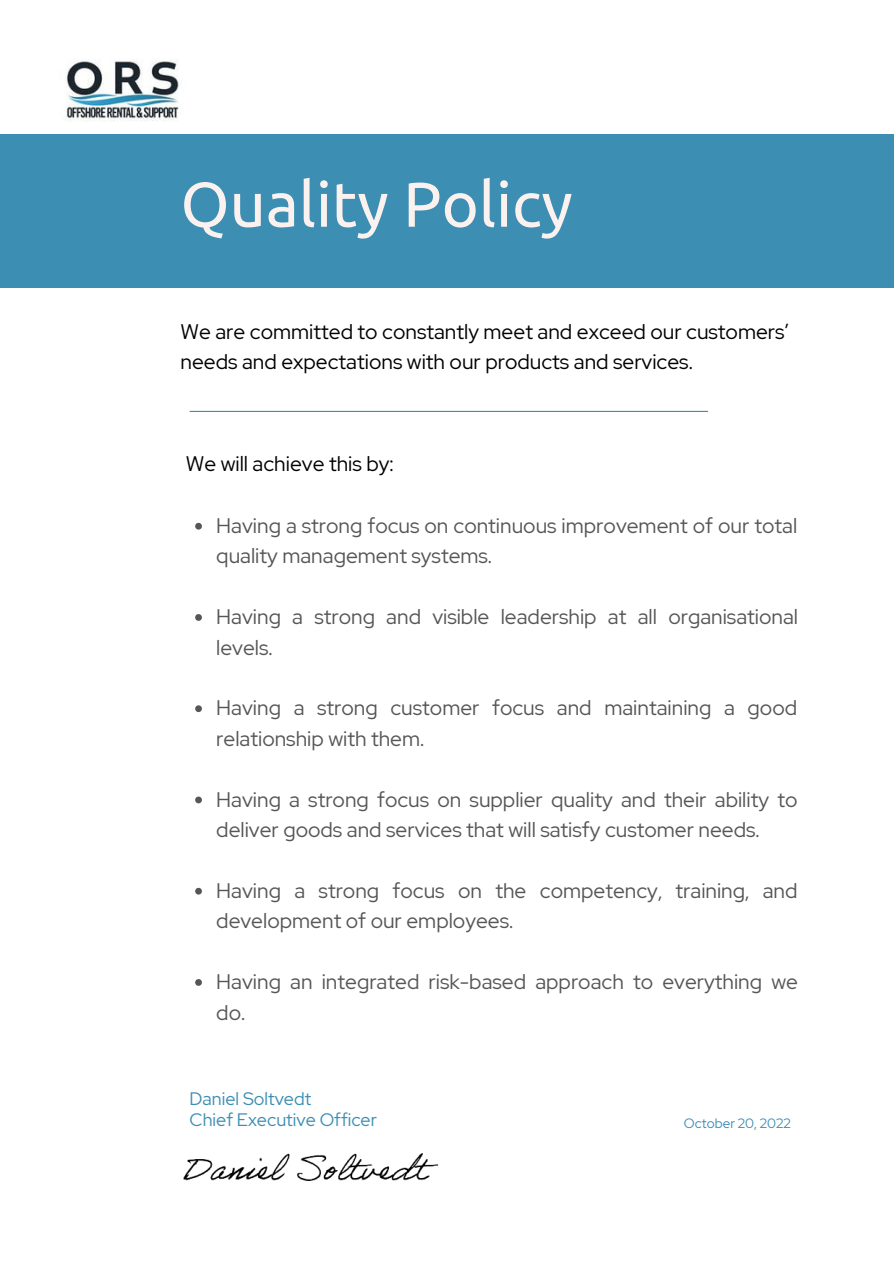
<style>
.page{position:relative;width:894px;height:1264px;background:#fff}
.page>*{position:absolute;margin:0;border:0;box-sizing:border-box;transform-origin:0 0}
.t1{font:63px "Ubuntu";color:#fbf2f0}
.t2{font:21px/30.5px "Red Hat Display";color:#565656}
.t3{font:21px/29.2px "Red Hat Display";color:#000}
.t4{font:18px/21.5px "Red Hat Display";color:#3c8eb3}
.t5{font:13.5px "Red Hat Display";color:#3c8eb3}
</style>
<div class="page">
<div style="left:0;top:134px;width:893px;height:153px;background:#3c8eb3"></div>
<hr style="left:190px;top:411px;width:517px;height:1px;background:#3c8eb3">
<img style="left:66px;top:59px;width:113px;height:63px">
<svg style="left:195px;top:523px;width:7px;height:6px"></svg>
<svg style="left:195px;top:614px;width:7px;height:7px"></svg>
<svg style="left:195px;top:705px;width:7px;height:7px"></svg>
<svg style="left:195px;top:796px;width:7px;height:7px"></svg>
<svg style="left:195px;top:887px;width:7px;height:7px"></svg>
<svg style="left:195px;top:979px;width:7px;height:6px"></svg>
<img style="left:183px;top:1153px;width:256px;height:28px">
<h1 class="t1" style="left:180px;top:166px;width:393px">Quality Policy</h1>
<p class="t3" style="left:180px;top:317px;width:609px">We are committed to constantly meet and exceed our customers’ needs and expectations with our products and services.</p>
<p class="t3" style="left:186px;top:448px;width:209px">We will achieve this by:</p>
<p class="t2" style="left:216px;top:510px;width:582px">Having a strong focus on continuous improvement of our total quality management systems.</p>
<p class="t2" style="left:216px;top:601px;width:583px">Having a strong and visible leadership at all organisational levels.</p>
<p class="t2" style="left:216px;top:692px;width:582px">Having a strong customer focus and maintaining a good relationship with them.</p>
<p class="t2" style="left:216px;top:783px;width:582px">Having a strong focus on supplier quality and their ability to deliver goods and services that will satisfy customer needs.</p>
<p class="t2" style="left:216px;top:875px;width:582px">Having a strong focus on the competency, training, and development of our employees.</p>
<p class="t2" style="left:216px;top:966px;width:583px">Having an integrated risk-based approach to everything we do.</p>
<p class="t4" style="left:190px;top:1087px;width:189px">Daniel Soltvedt<br>Chief Executive Officer</p>
<p class="t5" style="left:683px;top:1114px;width:108px">October 20, 2022</p>
</div>
